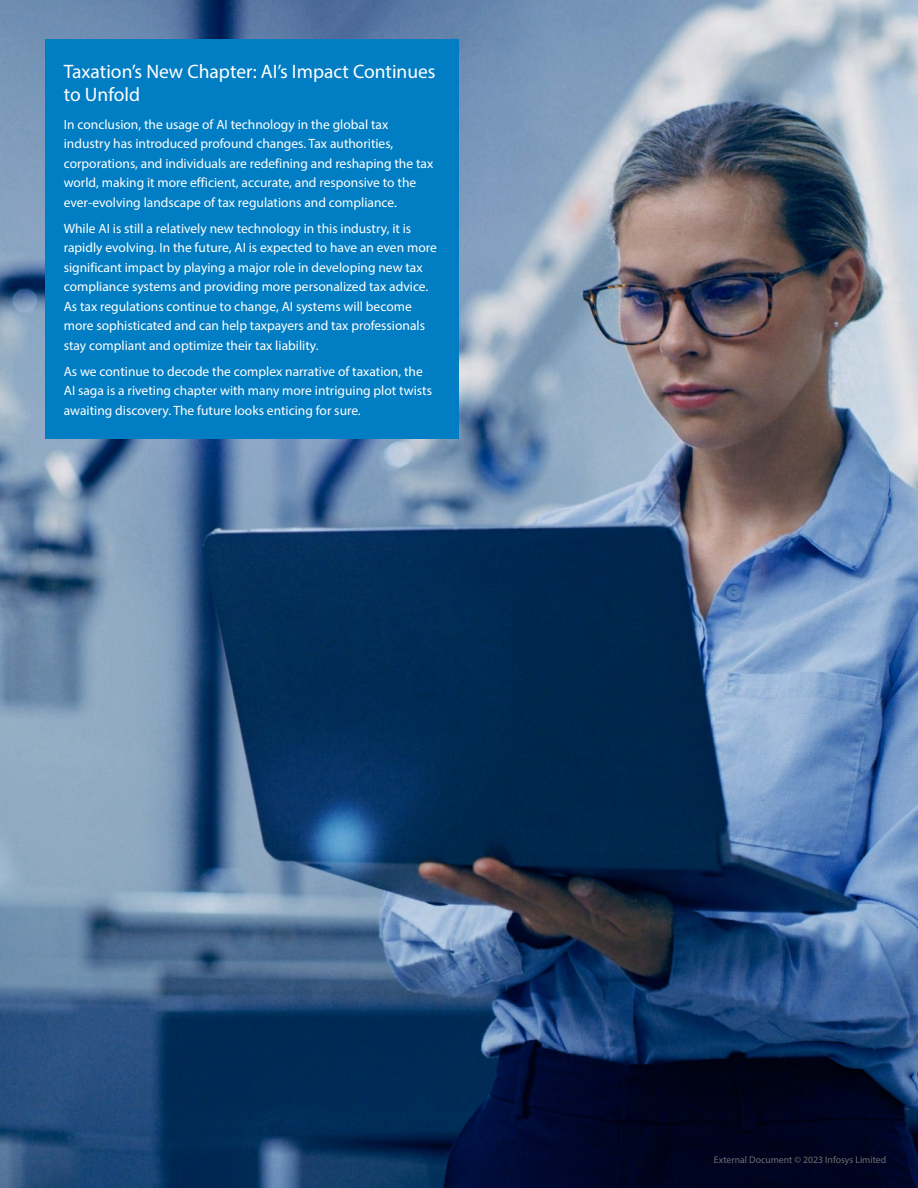
<style>
.page{position:relative;width:918px;height:1188px;background:#fff}
.page>*{position:absolute;margin:0;border:0;box-sizing:border-box;transform-origin:0 0}
.t1{font:19.5px/22.5px "Myriad Pro";color:#fff}
.t2{font:13.5px/19.5px "Myriad Pro";color:#fff}
.t3{font:9.75px "Myriad Pro";color:#6d6e71}
</style>
<div class="page">
<img style="left:0;top:0;width:918px;height:1188px">
<div style="left:45px;top:40px;width:414px;height:399px;background:#007dc3"></div>
<h1 class="t1" style="left:64px;top:60px;width:373px">Taxation’s New Chapter: AI’s Impact Continues to Unfold</h1>
<p class="t2" style="left:64px;top:114px;width:371px">In conclusion, the usage of AI technology in the global tax industry has introduced profound changes. Tax authorities, corporations, and individuals are redefining and reshaping the tax world, making it more efficient, accurate, and responsive to the ever-evolving landscape of tax regulations and compliance.</p>
<p class="t2" style="left:64px;top:218px;width:375px">While AI is still a relatively new technology in this industry, it is rapidly evolving. In the future, AI is expected to have an even more significant impact by playing a major role in developing new tax compliance systems and providing more personalized tax advice.<br>As tax regulations continue to change, AI systems will become more sophisticated and can help taxpayers and tax professionals stay compliant and optimize their tax liability.</p>
<p class="t2" style="left:64px;top:361px;width:370px">As we continue to decode the complex narrative of taxation, the<br>AI saga is a riveting chapter with many more intriguing plot twists awaiting discovery. The future looks enticing for sure.</p>
<p class="t3" style="left:714px;top:1154px;width:174px">External Document © 2023 Infosys Limited</p>
</div>
